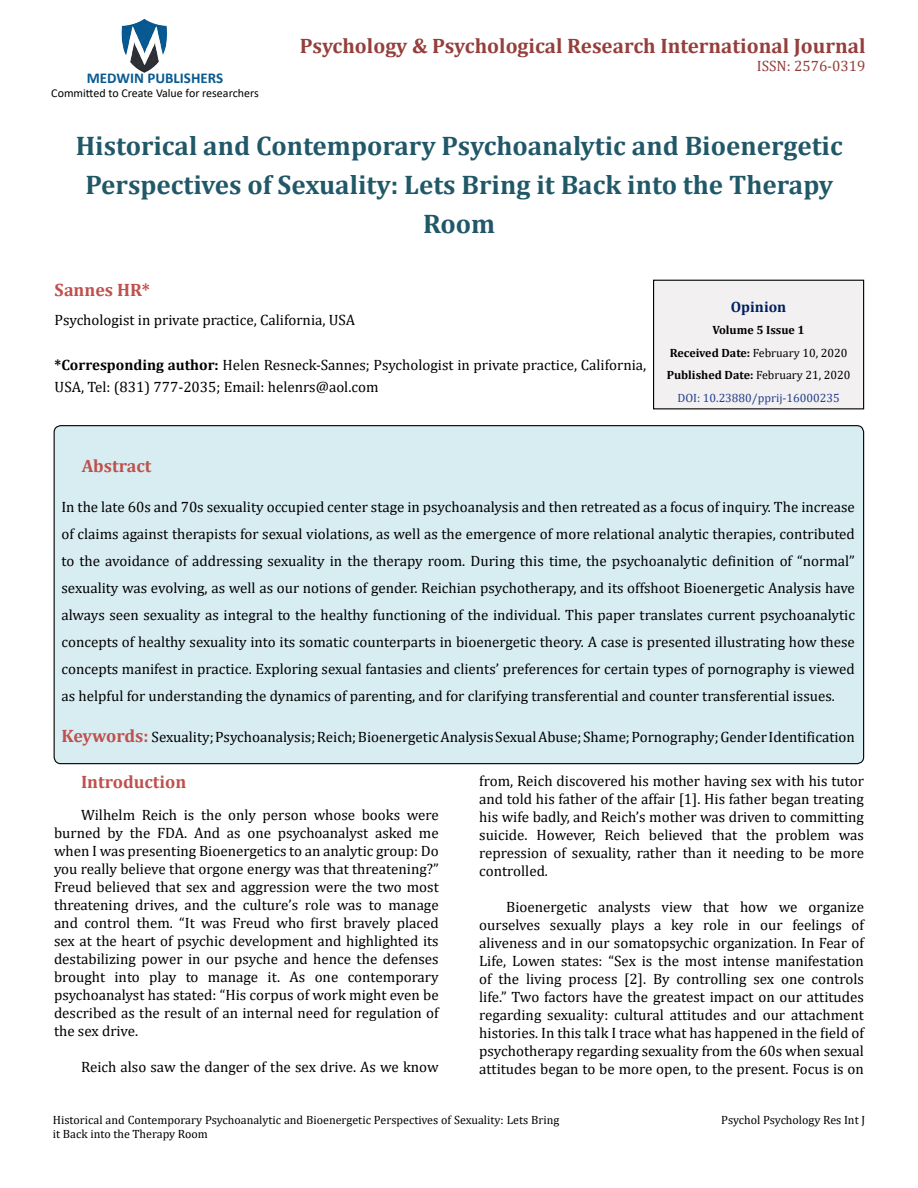
<style>
.page{position:relative;width:918px;height:1188px;background:#fff}
.page>*{position:absolute;margin:0;border:0;box-sizing:border-box;transform-origin:0 0}
.t1{font:700 27px/39px "Cambria";color:#215868;text-align:center}
.t2{font:700 21px "Cambria";color:#953f3c}
.t3{font:700 18px "Cambria";color:#c0504d}
.t4{font:15px/18px "Cambria";color:#010000;text-align:justify}
.t5{font:15px/22.5px "Cambria";color:#000}
.t6{font:700 15px "Calibri";color:#085a91}
.t7{font:15px "Cambria";color:#953f3c}
.t8{font:700 15px "Cambria";color:#002060}
.t9{font:12px/14.4px "Cambria";color:#000}
.t10{font:700 12px/22.5px "Cambria";color:#000;text-align:center}
.t11{font:12px "Calibri";color:#000}
.s1{font-weight:700}
.s2{font-weight:400}
.s3{font-weight:400;color:#25408f}
.s4{font-weight:700;font-size:18px;color:#c0504d}
</style>
<div class="page">
<img style="left:121px;top:18px;width:47px;height:55px">
<div style="left:654px;top:280px;width:210px;height:129px;background:#f2f0f0"></div>
<div style="left:653px;top:280px;width:211px;height:129px;border:1px solid #010000"></div>
<div style="left:54px;top:426px;width:810px;height:338px;background:#d8edf2;border-radius:7px"></div>
<p class="t6" style="left:87px;top:67px;width:138px">MEDWIN PUBLISHERS</p>
<p class="t11" style="left:51px;top:85px;width:209px">Committed to Create Value for researchers</p>
<h2 class="t2" style="left:300px;top:31px;width:567px">Psychology &amp; Psychological Research International Journal</h2>
<p class="t7" style="left:757px;top:57px;width:110px">ISSN: 2576-0319</p>
<h1 class="t1" style="left:76px;top:125px;width:768px">Historical and Contemporary Psychoanalytic and Bioenergetic<br>Perspectives of Sexuality: Lets Bring it Back into the Therapy<br>Room</h1>
<p class="t3" style="left:55px;top:277px;width:97px">Sannes HR*</p>
<p class="t5" style="left:55px;top:308px;width:302px">Psychologist in private practice, California, USA</p>
<p class="t5" style="left:55px;top:353px;width:593px"><span class="s1">*Corresponding author:</span> Helen Resneck-Sannes; Psychologist in private practice, California,<br>USA, Tel: (831) 777-2035; Email: helenrs@aol.com</p>
<p class="t8" style="left:731px;top:296px;width:57px">Opinion</p>
<p class="t10" style="left:667px;top:319px;width:185px">Volume 5 Issue 1<br>Received Date: <span class="s2">February 10, 2020<br></span>Published Date: <span class="s2">February 21, 2020<br></span><span class="s3">DOI: 10.23880/pprij-16000235</span></p>
<p class="t3" style="left:82px;top:453px;width:71px">Abstract</p>
<p class="t4" style="left:61px;top:494px;width:795px;line-height:27px">In the late 60s and 70s sexuality occupied center stage in psychoanalysis and then retreated as a focus of inquiry. The increase of claims against therapists for sexual violations, as well as the emergence of more relational analytic therapies, contributed to the avoidance of addressing sexuality in the therapy room. During this time, the psychoanalytic definition of “normal” sexuality was evolving, as well as our notions of gender. Reichian psychotherapy, and its offshoot Bioenergetic Analysis have always seen sexuality as integral to the healthy functioning of the individual. This paper translates current psychoanalytic concepts of healthy sexuality into its somatic counterparts in bioenergetic theory. A case is presented illustrating how these concepts manifest in practice. Exploring sexual fantasies and clients’ preferences for certain types of pornography is viewed as helpful for understanding the dynamics of parenting, and for clarifying transferential and counter transferential issues.</p>
<p class="t4" style="left:61px;top:728px;width:795px"><span class="s4">Keywords:</span> Sexuality; Psychoanalysis; Reich; Bioenergetic Analysis Sexual Abuse; Shame; Pornography; Gender Identification</p>
<p class="t3" style="left:81px;top:770px;width:107px">Introduction</p>
<p class="t4" style="left:54px;top:806px;width:386px;text-indent:27px">Wilhelm Reich is the only person whose books were burned by the FDA. And as one psychoanalyst asked me when I was presenting Bioenergetics to an analytic group: Do you really believe that orgone energy was that threatening?” Freud believed that sex and aggression were the two most threatening drives, and the culture’s role was to manage and control them. “It was Freud who first bravely placed sex at the heart of psychic development and highlighted its destabilizing power in our psyche and hence the defenses brought into play to manage it. As one contemporary psychoanalyst has stated: “His corpus of work might even be described as the result of an internal need for regulation of the sex drive.</p>
<p class="t4" style="left:81px;top:1058px;width:359px">Reich also saw the danger of the sex drive. As we know</p>
<p class="t4" style="left:479px;top:772px;width:386px">from, Reich discovered his mother having sex with his tutor and told his father of the affair [1]. His father began treating his wife badly, and Reich’s mother was driven to committing suicide. However, Reich believed that the problem was repression of sexuality, rather than it needing to be more controlled.</p>
<p class="t4" style="left:479px;top:898px;width:386px;text-indent:27px">Bioenergetic analysts view that how we organize ourselves sexually plays a key role in our feelings of aliveness and in our somatopsychic organization. In Fear of Life, Lowen states: “Sex is the most intense manifestation of the living process [2]. By controlling sex one controls life.” Two factors have the greatest impact on our attitudes regarding sexuality: cultural attitudes and our attachment histories. In this talk I trace what has happened in the field of psychotherapy regarding sexuality from the 60s when sexual attitudes began to be more open, to the present. Focus is on</p>
<p class="t9" style="left:53px;top:1113px;width:508px">Historical and Contemporary Psychoanalytic and Bioenergetic Perspectives of Sexuality: Lets Bring it Back into the Therapy Room</p>
<p class="t9" style="left:721px;top:1113px;width:145px">Psychol Psychology Res Int J</p>
</div>
